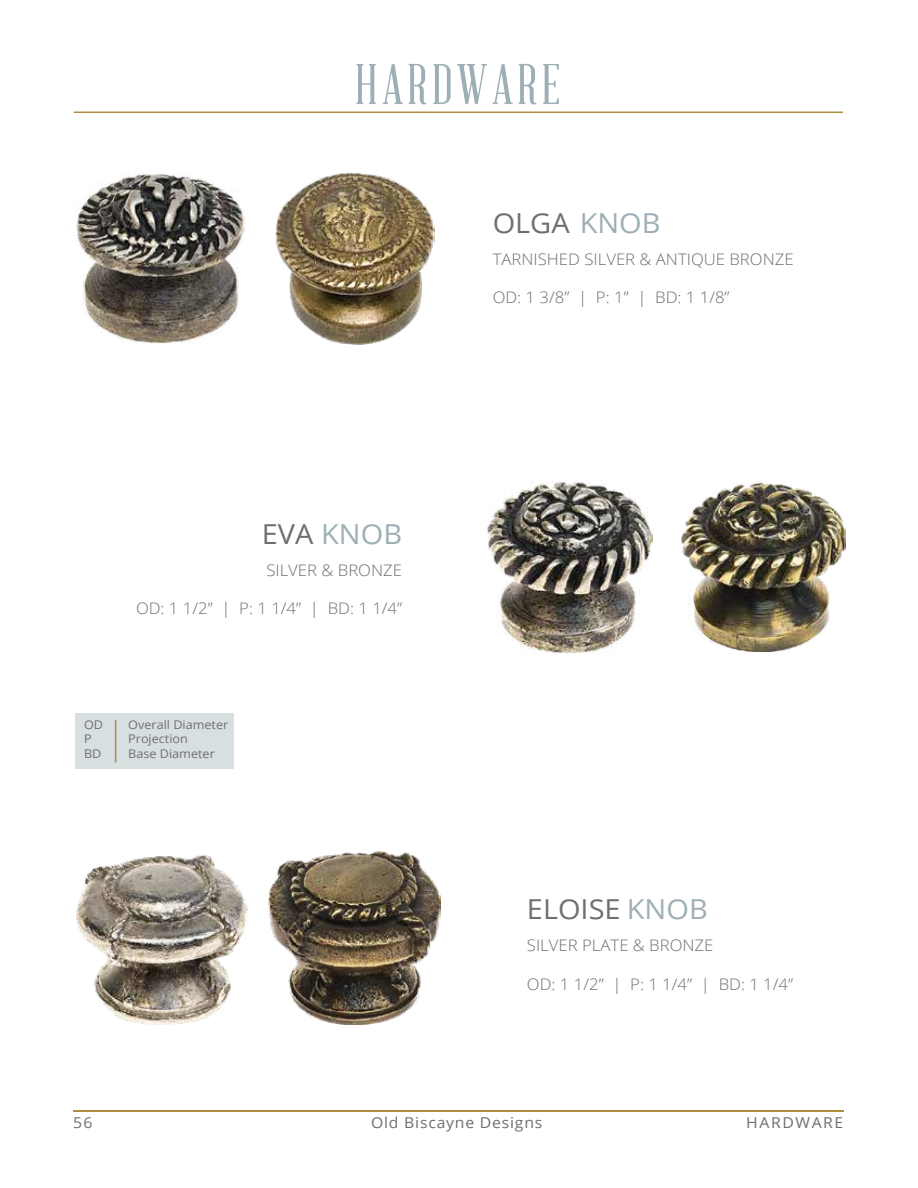
<style>
.page{position:relative;width:918px;height:1188px;background:#fff}
.page>*{position:absolute;margin:0;border:0;box-sizing:border-box;transform-origin:0 0}
.t1{font:55.95px "Abraham Lincoln";letter-spacing:.075em;color:#9dafb5}
.t2{font:27.6px "Open Sans";color:#6f6f71;scale:1.05 1}
.t3{font:27.6px "Open Sans";color:#9dafb5;scale:1.05 1}
.t4{font:300 15.9px "Open Sans";color:#6f6f71;scale:1.05 1}
.t5{font:15px "Open Sans";letter-spacing:.05em;color:#6f6f71;scale:1.05 1}
.t6{font:15px "Open Sans";letter-spacing:.1em;color:#6f6f71;scale:1.05 1}
.t7{font:12px/14.4px "Open Sans";color:#6f6f71;scale:1.05 1}
.s1{color:#6f6f71}
.s2{color:#9dafb5}
</style>
<div class="page">
<hr style="left:73px;top:1110px;width:770px;height:1px;background:#b08e3f">
<hr style="left:74px;top:112px;width:769px;height:1px;background:#b08e3f">
<img style="left:275px;top:173px;width:160px;height:172px">
<img style="left:76px;top:174px;width:169px;height:170px">
<img style="left:682px;top:482px;width:163px;height:170px">
<img style="left:487px;top:481px;width:165px;height:172px">
<img style="left:268px;top:851px;width:173px;height:174px">
<img style="left:76px;top:854px;width:171px;height:171px">
<div style="left:76px;top:713px;width:158px;height:56px;background:#d8dfe1"></div>
<hr style="left:115px;top:720px;width:1px;height:43px;background:#b08e3f">
<h1 class="t1" style="left:355px;top:55px;width:207px">HARDWARE</h1>
<h2 class="t3" style="left:262px;top:515px;width:135px"><span class="s1">EVA</span> KNOB</h2>
<p class="t4" style="left:266px;top:559px;width:131px">SILVER &amp; BRONZE</p>
<p class="t4" style="left:136px;top:597px;width:255px">OD: 1 1/2” | P: 1 1/4” | BD: 1 1/4”</p>
<p class="t7" style="left:84px;top:717px;width:20px">OD<br>P<br>BD</p>
<p class="t7" style="left:128px;top:717px;width:97px">Overall Diameter<br>Projection<br>Base Diameter</p>
<h2 class="t2" style="left:493px;top:204px;width:161px">OLGA <span class="s2">KNOB</span></h2>
<p class="t4" style="left:493px;top:248px;width:288px">TARNISHED SILVER &amp; ANTIQUE BRONZE</p>
<p class="t4" style="left:493px;top:286px;width:227px">OD: 1 3/8” | P: 1” | BD: 1 1/8”</p>
<h2 class="t2" style="left:527px;top:890px;width:174px">ELOISE <span class="s2">KNOB</span></h2>
<p class="t4" style="left:527px;top:935px;width:179px">SILVER PLATE &amp; BRONZE</p>
<p class="t4" style="left:527px;top:973px;width:255px">OD: 1 1/2” | P: 1 1/4” | BD: 1 1/4”</p>
<p class="t5" style="left:73px;top:1112px;width:20px">56</p>
<p class="t5" style="left:371px;top:1112px;width:165px">Old Biscayne Designs</p>
<p class="t6" style="left:746px;top:1112px;width:94px">HARDWARE</p>
</div>
